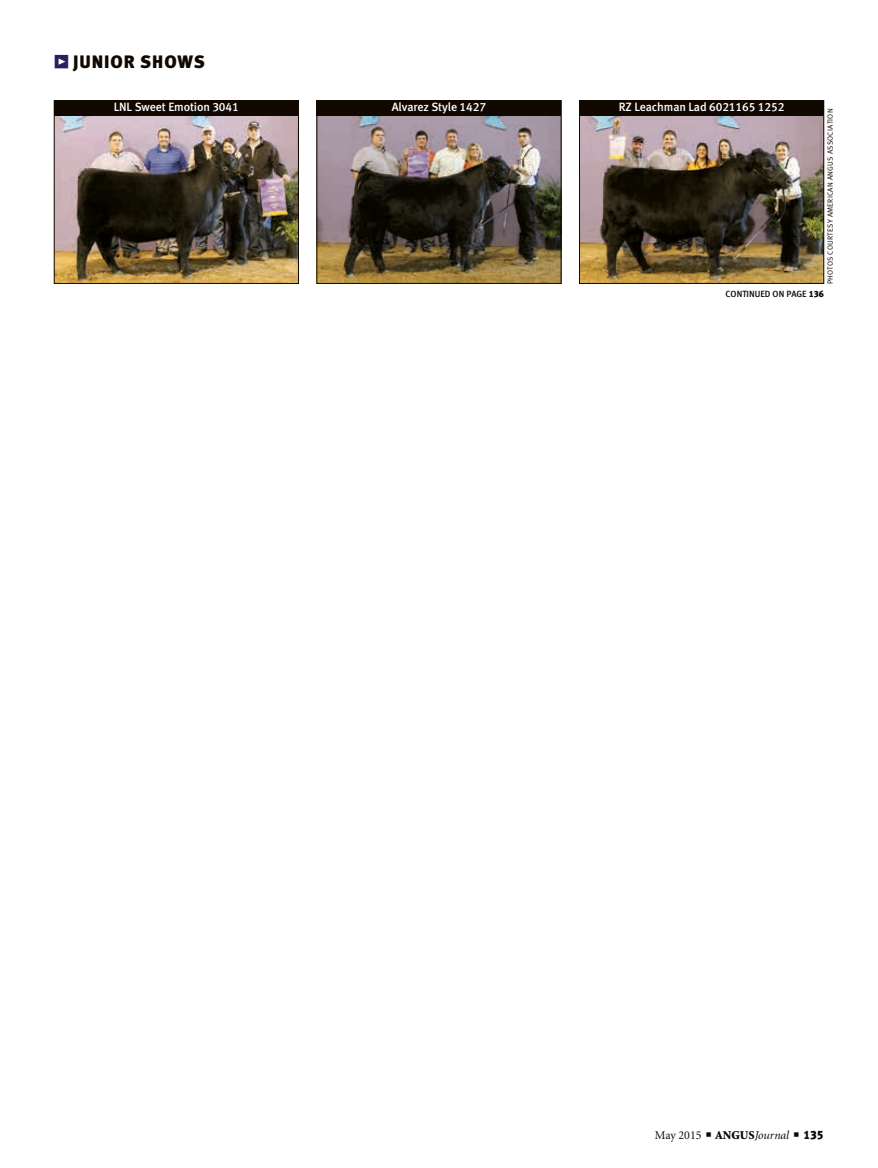
<style>
.page{position:relative;width:878px;height:1168px;background:#fff}
.page>*{position:absolute;margin:0;border:0;box-sizing:border-box;transform-origin:0 0}
.t1{font:18px "Meta Black LF";letter-spacing:.05em;color:#110800}
.White_animal_name{font:12px "Meta Medium LF";letter-spacing:-.01em;color:#fff}
.t2{font:12px "Minion";color:#110800}
.t3{font:9px "Meta Medium LF";color:#110800}
.t4{font:7.5px "Meta Normal LF";letter-spacing:.03em;color:#110800}
.s1{font-family:"Meta Black Expert";color:#2c1e5f}
.s2{font-family:"Meta Black LF"}
.s3{font-weight:900}
.s4{font-style:italic}
</style>
<div class="page">
<img style="left:318px;top:116px;width:241px;height:166px">
<div style="left:316px;top:101px;width:245px;height:183px;border:1px solid #110800"></div>
<div style="left:316px;top:101px;width:245px;height:15px;background:#110800"></div>
<img style="left:56px;top:116px;width:240px;height:166px">
<div style="left:54px;top:101px;width:244px;height:183px;border:1px solid #110800"></div>
<div style="left:54px;top:101px;width:244px;height:15px;background:#110800"></div>
<img style="left:581px;top:116px;width:241px;height:166px">
<div style="left:579px;top:101px;width:245px;height:183px;border:1px solid #110800"></div>
<div style="left:579px;top:101px;width:245px;height:15px;background:#110800"></div>
<p class="t1" style="left:54px;top:51px;width:152px"><span class="s1">z</span> JUNIOR SHOWS</p>
<p class="White_animal_name" style="left:114px;top:100px;width:127px">LNL Sweet Emotion 3041</p>
<p class="White_animal_name" style="left:392px;top:100px;width:96px">Alvarez Style 1427</p>
<p class="White_animal_name" style="left:618px;top:100px;width:167px">RZ Leachman Lad 6021165 1252</p>
<p class="t4" style="left:826px;top:284px;width:177px;rotate:-90deg">PHOTOS COURTESY AMERICAN ANGUS ASSOCIATION</p>
<p class="t3" style="left:725px;top:289px;width:100px">CONTINUED ON PAGE <span class="s2">136</span></p>
<p class="t2" style="left:654px;top:1129px;width:170px">May 2015 ■ <span class="s3">ANGUS</span><span class="s4">Journal</span> ■ <span class="s2">135</span></p>
</div>
